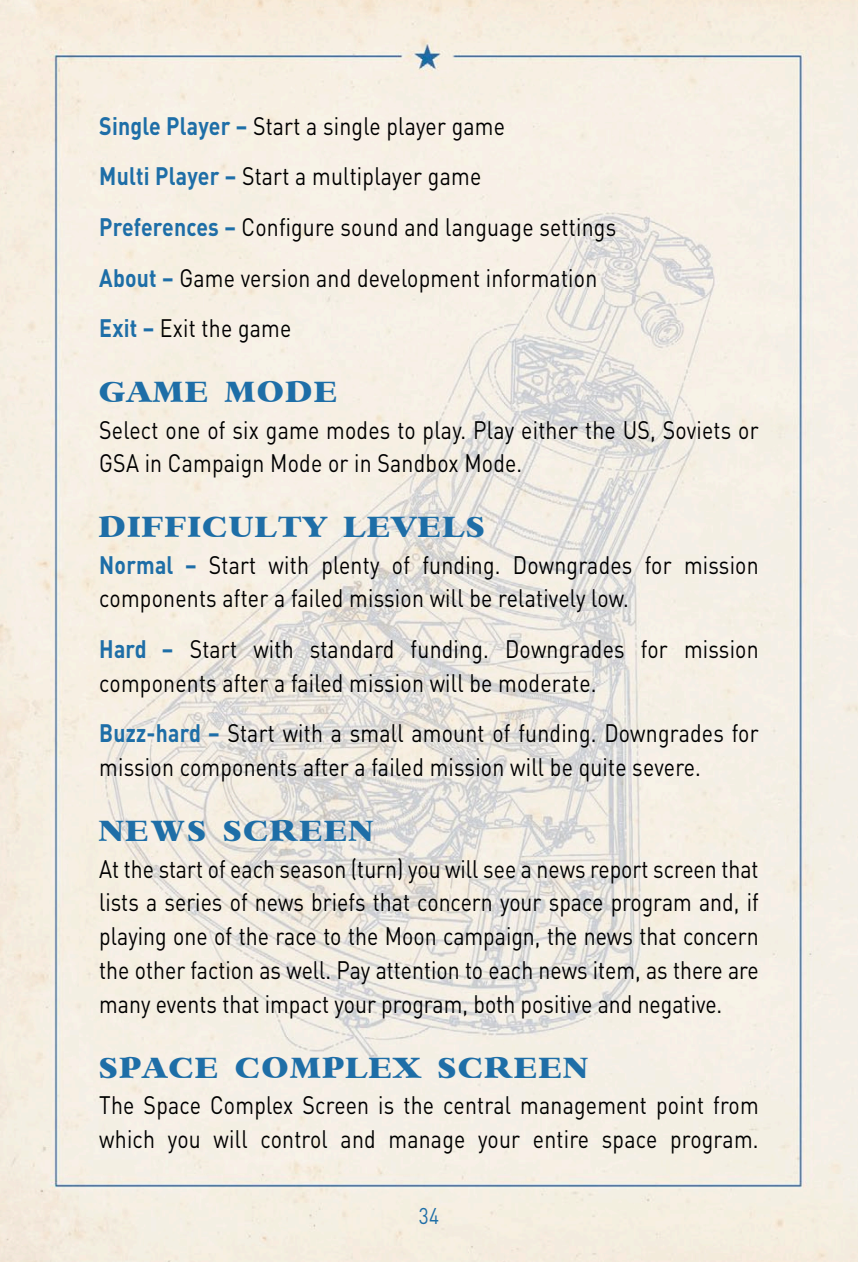
<style>
.page{position:relative;width:858px;height:1262px;background:#fff}
.page>*{position:absolute;margin:0;border:0;box-sizing:border-box;transform-origin:0 0}
.B-head{font:700 28.75px "Bambi";letter-spacing:.075em;color:#1e6ea7}
.t1{font:25px/33.8px "DIN";letter-spacing:.01em;color:#000;scale:.85 1}
.t2{font:22.5px "DIN";color:#1e6ea7;scale:.85 1}
.s1{font-weight:700;color:#1e6ea7}
</style>
<div class="page">
<img style="left:0;top:0;width:857px;height:1261px">
<p class="t1" style="left:99px;top:108px;width:479px"><span class="s1">Single Player –</span> Start a single player game</p>
<p class="t1" style="left:99px;top:159px;width:451px"><span class="s1">Multi Player –</span> Start a multiplayer game</p>
<p class="t1" style="left:99px;top:210px;width:609px"><span class="s1">Preferences –</span> Configure sound and language settings</p>
<p class="t1" style="left:99px;top:260px;width:587px"><span class="s1">About –</span> Game version and development information</p>
<p class="t1" style="left:99px;top:311px;width:227px"><span class="s1">Exit –</span> Exit the game</p>
<p class="B-head" style="left:99px;top:379px;width:239px">GAME MODE</p>
<p class="t1" style="left:99px;top:412px;width:777px">Select one of six game modes to play. Play either the US, Soviets or<br>GSA in Campaign Mode or in Sandbox Mode.</p>
<p class="B-head" style="left:99px;top:514px;width:387px">DIFFICULTY LEVELS</p>
<p class="t1" style="left:99px;top:547px;width:777px"><span class="s1">Normal –</span> Start with plenty of funding. Downgrades for mission components after a failed mission will be relatively low.</p>
<p class="t1" style="left:99px;top:631px;width:777px"><span class="s1">Hard –</span> Start with standard funding. Downgrades for mission components after a failed mission will be moderate.</p>
<p class="t1" style="left:99px;top:716px;width:777px"><span class="s1">Buzz-hard –</span> Start with a small amount of funding. Downgrades for mission components after a failed mission will be quite severe.</p>
<p class="B-head" style="left:99px;top:818px;width:275px">NEWS SCREEN</p>
<p class="t1" style="left:99px;top:851px;width:777px;text-align:justify">At the start of each season (turn) you will see a news report screen that lists a series of news briefs that concern your space program and, if playing one of the race to the Moon campaign, the news that concern the other faction as well. Pay attention to each news item, as there are many events that impact your program, both positive and negative.</p>
<p class="B-head" style="left:99px;top:1054px;width:490px">SPACE COMPLEX SCREEN</p>
<p class="t1" style="left:99px;top:1087px;width:777px">The Space Complex Screen is the central management point from which you will control and manage your entire space program.</p>
<p class="t2" style="left:419px;top:1201px;width:25px">34</p>
</div>
